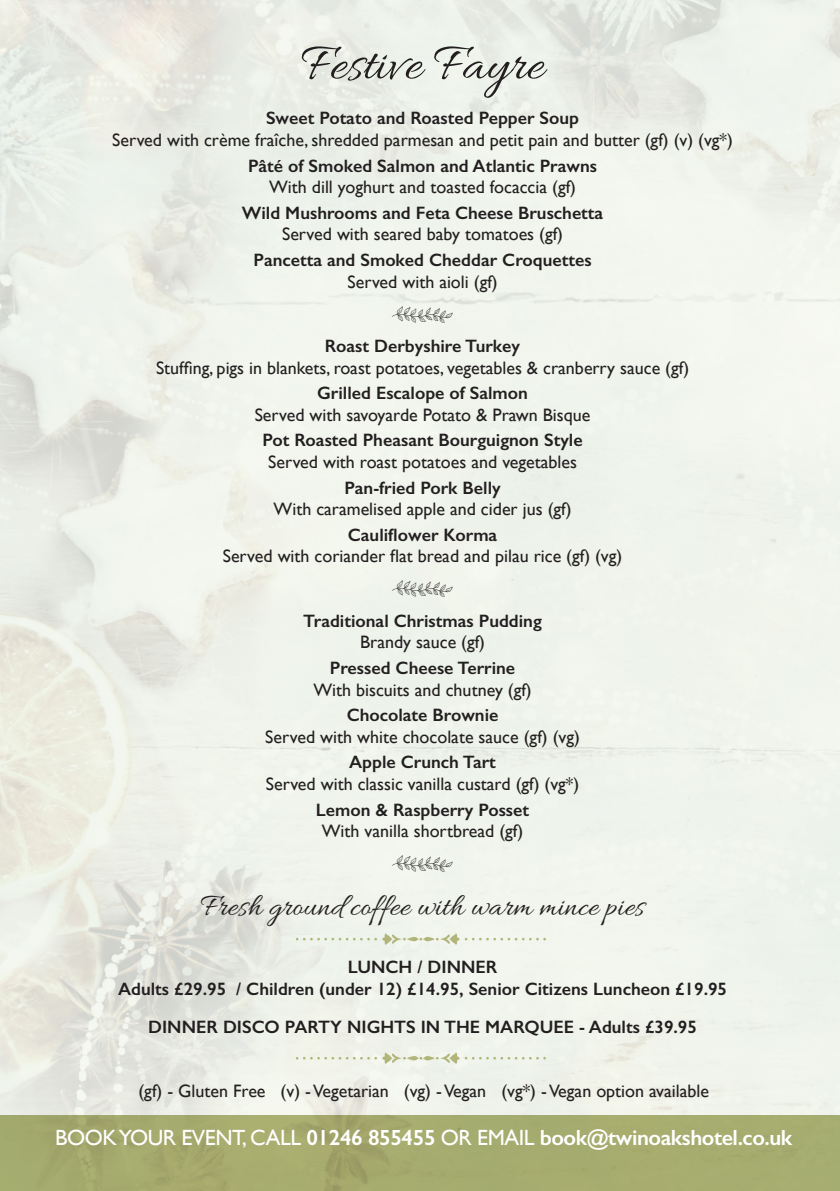
<style>
.page{position:relative;width:840px;height:1191px;background:#fff}
.page>*{position:absolute;margin:0;border:0;box-sizing:border-box;transform-origin:0 0}
.t1{font:54px "Allura";color:#231f20}
.t2{font:32px "Allura";color:#231f20}
.t3{font:600 22px "Gill Sans";letter-spacing:-.02em;color:#fff}
.t4{font:18px "Gill Sans";color:#231f20}
.t5{font:600 18px/21.6px "Gill Sans";color:#231f20;text-align:center}
.s1{font-weight:400}
</style>
<div class="page">
<div style="left:0;top:1115px;width:839px;height:76px;background:#a6ac6f"></div>
<svg style="left:295px;top:1052px;width:250px;height:12px"></svg>
<svg style="left:295px;top:933px;width:250px;height:12px"></svg>
<svg style="left:392px;top:306px;width:60px;height:17px"></svg>
<svg style="left:392px;top:580px;width:60px;height:17px"></svg>
<svg style="left:392px;top:855px;width:60px;height:17px"></svg>
<h1 class="t1" style="left:301px;top:34px;width:244px">Festive Fayre</h1>
<p class="t5" style="left:266px;top:107px;width:314px">Sweet Potato and Roasted Pepper Soup</p>
<p class="t4" style="left:112px;top:129px;width:622px">Served with crème fraîche, shredded parmesan and petit pain and butter (gf) (v) (vg*)</p>
<p class="t5" style="left:248px;top:155px;width:350px">Pâté of Smoked Salmon and Atlantic Prawns</p>
<p class="t4" style="left:269px;top:176px;width:308px">With dill yoghurt and toasted focaccia (gf)</p>
<p class="t5" style="left:242px;top:202px;width:363px">Wild Mushrooms and Feta Cheese Bruschetta</p>
<p class="t4" style="left:282px;top:224px;width:282px">Served with seared baby tomatoes (gf)</p>
<p class="t5" style="left:253px;top:249px;width:339px">Pancetta and Smoked Cheddar Croquettes</p>
<p class="t4" style="left:347px;top:271px;width:152px">Served with aioli (gf)</p>
<p class="t5" style="left:325px;top:335px;width:197px">Roast Derbyshire Turkey</p>
<p class="t4" style="left:156px;top:357px;width:534px">Stuffing, pigs in blankets, roast potatoes, vegetables &amp; cranberry sauce (gf)</p>
<p class="t5" style="left:317px;top:382px;width:212px">Grilled Escalope of Salmon</p>
<p class="t4" style="left:254px;top:404px;width:337px">Served with savoyarde Potato &amp; Prawn Bisque</p>
<p class="t5" style="left:262px;top:429px;width:321px">Pot Roasted Pheasant Bourguignon Style</p>
<p class="t4" style="left:268px;top:451px;width:310px">Served with roast potatoes and vegetables</p>
<p class="t5" style="left:344px;top:476px;width:158px">Pan-fried Pork Belly</p>
<p class="t4" style="left:273px;top:498px;width:299px">With caramelised apple and cider jus (gf)</p>
<p class="t5" style="left:347px;top:523px;width:151px">Cauliflower Korma</p>
<p class="t4" style="left:223px;top:545px;width:401px">Served with coriander flat bread and pilau rice (gf) (vg)</p>
<p class="t5" style="left:303px;top:610px;width:240px">Traditional Christmas Pudding</p>
<p class="t4" style="left:360px;top:632px;width:126px">Brandy sauce (gf)</p>
<p class="t5" style="left:330px;top:657px;width:187px">Pressed Cheese Terrine</p>
<p class="t4" style="left:313px;top:679px;width:220px">With biscuits and chutney (gf)</p>
<p class="t5" style="left:346px;top:704px;width:153px">Chocolate Brownie</p>
<p class="t4" style="left:265px;top:726px;width:316px">Served with white chocolate sauce (gf) (vg)</p>
<p class="t5" style="left:349px;top:751px;width:148px">Apple Crunch Tart</p>
<p class="t4" style="left:266px;top:773px;width:315px">Served with classic vanilla custard (gf) (vg*)</p>
<p class="t5" style="left:316px;top:798px;width:215px">Lemon &amp; Raspberry Posset</p>
<p class="t4" style="left:322px;top:820px;width:203px">With vanilla shortbread (gf)</p>
<h2 class="t2" style="left:201px;top:888px;width:445px">Fresh ground coffee with warm mince pies</h2>
<p class="t5" style="left:118px;top:955px;width:610px">LUNCH / DINNER<br>Adults £29.95 / Children (under 12) £14.95, Senior Citizens Luncheon £19.95</p>
<p class="t5" style="left:148px;top:1016px;width:550px">DINNER DISCO PARTY NIGHTS IN THE MARQUEE - Adults £39.95</p>
<p class="t4" style="left:138px;top:1080px;width:571px">(gf) - Gluten Free (v) - Vegetarian (vg) - Vegan (vg*) - Vegan option available</p>
<p class="t3" style="left:55px;top:1123px;width:738px"><span class="s1">BOOK YOUR EVENT, CALL</span> 01246 855455 <span class="s1">OR EMAIL</span> book@twinoakshotel.co.uk</p>
</div>
